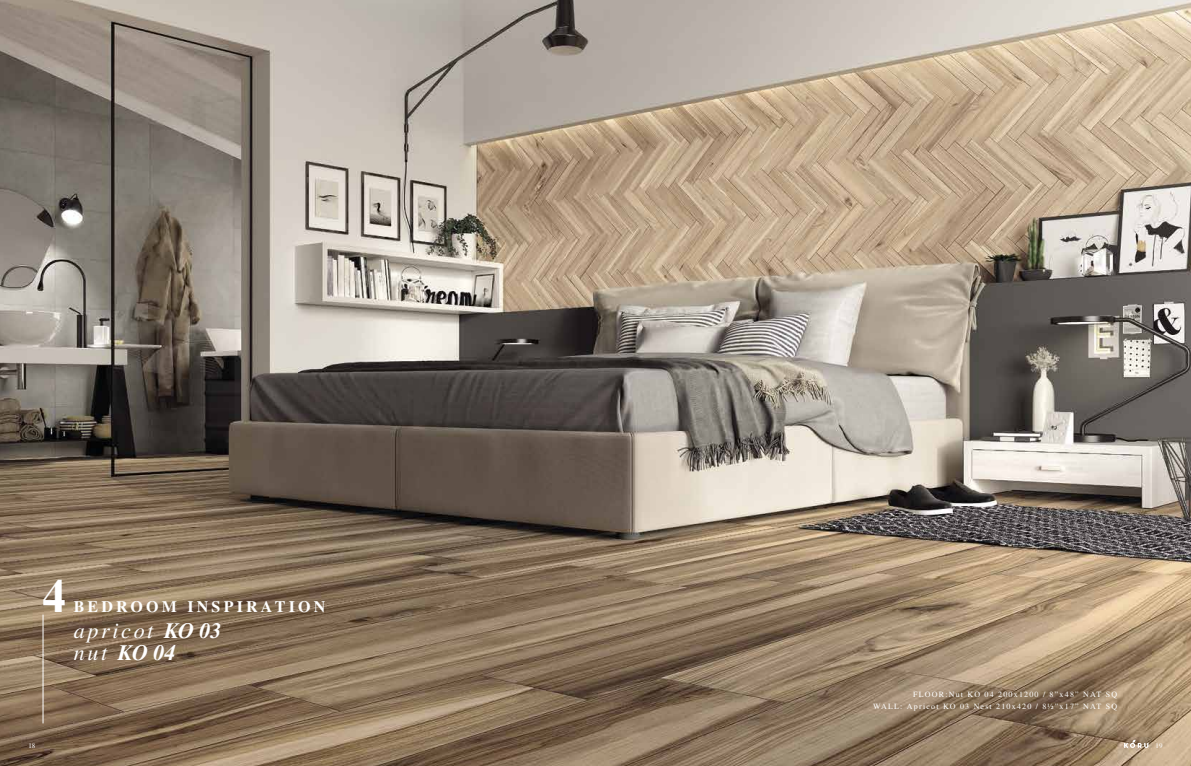
<style>
.page{position:relative;width:1191px;height:766px;background:#fff}
.page>*{position:absolute;margin:0;border:0;box-sizing:border-box;transform-origin:0 0}
.t1{font:700 46.9px "STIX General";color:#fff}
.t2{font:italic 22px/22.2px "STIX General";letter-spacing:.12em;color:#fff}
.t3{font:700 16px "STIX General";letter-spacing:.2em;color:#fff}
.t4{font:8px/12.4px "STIX General";letter-spacing:.15em;color:#fff;text-align:right}
.t5{font:7px "STIX General";color:#fff}
.s1{font-weight:700}
</style>
<div class="page">
<img style="left:0;top:0;width:1191px;height:765px">
<hr style="left:43px;top:614px;width:1px;height:109px;background:#fff">
<svg style="left:1124px;top:739px;width:24px;height:8px"></svg>
<h1 class="t1" style="left:43px;top:562px;width:25px">4</h1>
<h3 class="t3" style="left:74px;top:594px;width:253px">BEDROOM INSPIRATION</h3>
<h2 class="t2" style="left:74px;top:618px;width:149px">apricot <span class="s1">KO 03 </span>nut <span class="s1">KO 04</span></h2>
<p class="t4" style="left:873px;top:688px;width:245px">FLOOR:Nut KO 04 200x1200 / 8”x48” NAT SQ<br>WALL: Apricot KO 03 Nest 210x420 / 8½”x17” NAT SQ</p>
<p class="t5" style="left:28px;top:740px;width:8px">18</p>
<p class="t5" style="left:1155px;top:740px;width:8px">19</p>
</div>
